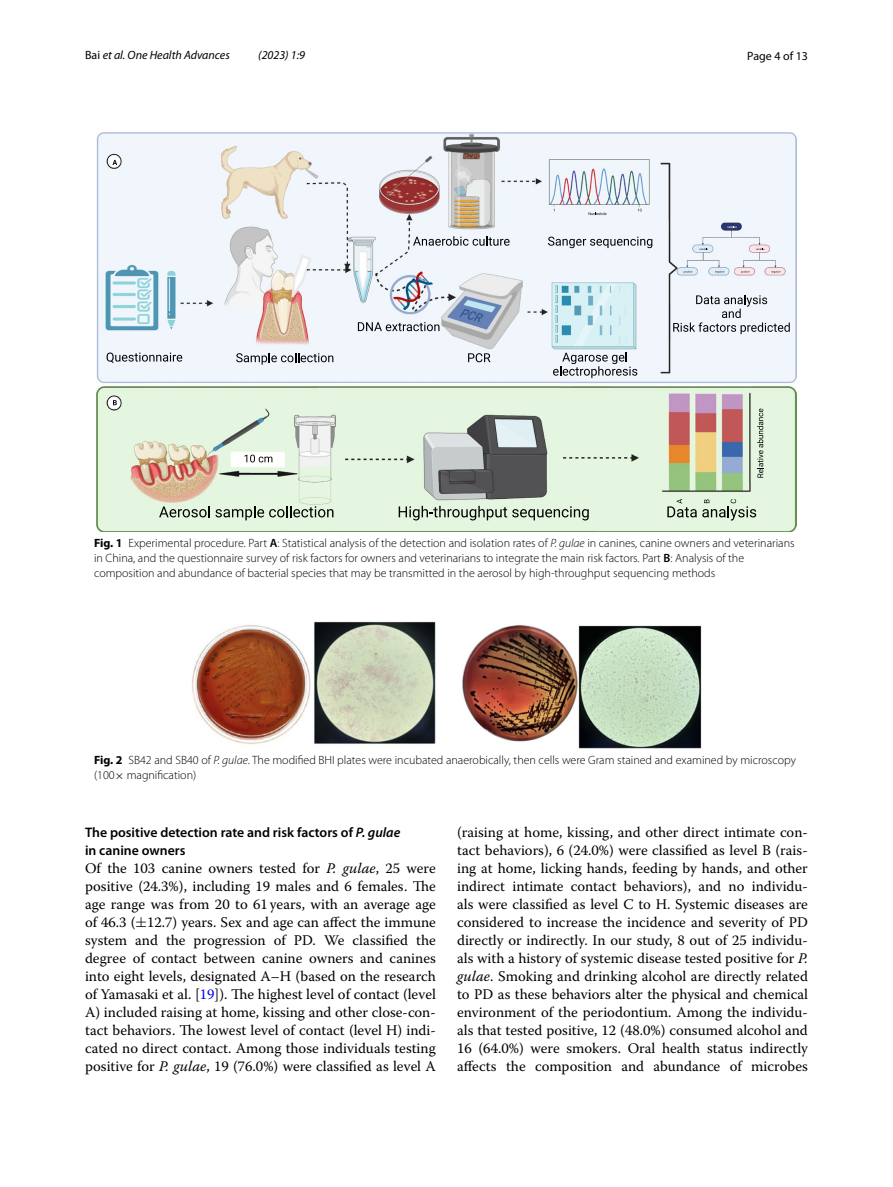
<style>
.page{position:relative;width:893px;height:1187px;background:#fff}
.page>*{position:absolute;margin:0;border:0;box-sizing:border-box;transform-origin:0 0}
.t1{font:14.7px/18px "Warnock Pro";color:#000;text-align:justify}
.t2{font:600 13.8px/18px "Myriad Pro";color:#000}
.t3{font:300 12px/15px "Myriad Pro";color:#000}
.t4{font:italic 12px "Myriad Pro";color:#000}
.t5{font:12px "Myriad Pro";color:#000}
.s1{font-style:normal}
.s2{font-weight:700}
.s3{font-weight:600}
.s4{font-style:italic}
.s5{font-family:"MTSY";font-weight:400}
.s6{font-family:"MTSY"}
.s7{color:#00f}
</style>
<div class="page">
<img style="left:96px;top:133px;width:701px;height:399px">
<svg style="left:757px;top:408px;width:6px;height:69px"></svg>
<svg style="left:589px;top:212px;width:17px;height:3px"></svg>
<svg style="left:236px;top:353px;width:97px;height:11px"></svg>
<svg style="left:244px;top:454px;width:28px;height:8px"></svg>
<svg style="left:413px;top:236px;width:97px;height:10px"></svg>
<svg style="left:468px;top:353px;width:22px;height:9px"></svg>
<svg style="left:553px;top:352px;width:84px;height:26px"></svg>
<svg style="left:548px;top:236px;width:104px;height:12px"></svg>
<svg style="left:107px;top:352px;width:75px;height:11px"></svg>
<svg style="left:159px;top:506px;width:174px;height:14px;background:#acbaa9"></svg>
<svg style="left:358px;top:322px;width:81px;height:9px"></svg>
<svg style="left:399px;top:506px;width:190px;height:14px;background:#acb9a9"></svg>
<svg style="left:667px;top:499px;width:89px;height:21px;background:#bac9b7"></svg>
<svg style="left:112px;top:160px;width:5px;height:5px"></svg>
<svg style="left:113px;top:400px;width:4px;height:5px"></svg>
<svg style="left:727px;top:226px;width:10px;height:2px"></svg>
<svg style="left:699px;top:248px;width:9px;height:2px"></svg>
<svg style="left:756px;top:248px;width:8px;height:2px"></svg>
<svg style="left:741px;top:271px;width:8px;height:2px"></svg>
<svg style="left:771px;top:271px;width:9px;height:2px"></svg>
<svg style="left:684px;top:271px;width:8px;height:2px"></svg>
<svg style="left:715px;top:271px;width:9px;height:2px"></svg>
<svg style="left:673px;top:295px;width:117px;height:39px"></svg>
<img style="left:192px;top:621px;width:510px;height:127px">
<p class="t4" style="left:85px;top:48px;width:146px"><span class="s1">Bai</span> et al. One Health Advances</p>
<p class="t4" style="left:258px;top:48px;width:48px">(2023) 1:9</p>
<p class="t5" style="left:747px;top:48px;width:62px">Page 4 of 13</p>
<p class="t3" style="left:94px;top:535px;width:702px"><span class="s2">Fig. 1</span> Experimental procedure. Part <span class="s3">A</span>: Statistical analysis of the detection and isolation rates of <span class="s4">P. gulae</span> in canines, canine owners and veterinarians in China, and the questionnaire survey of risk factors for owners and veterinarians to integrate the main risk factors. Part <span class="s3">B</span>: Analysis of the composition and abundance of bacterial species that may be transmitted in the aerosol by high-throughput sequencing methods</p>
<p class="t3" style="left:94px;top:752px;width:703px"><span class="s2">Fig. 2</span> SB42 and SB40 of <span class="s4">P. gulae</span>. The modified BHI plates were incubated anaerobically, then cells were Gram stained and examined by microscopy (100<span class="s5">×</span> magnification)</p>
<p class="t2" style="left:85px;top:822px;width:317px">The positive detection rate and risk factors of <span class="s4">P. gulae </span>in canine owners</p>
<p class="t1" style="left:85px;top:858px;width:352px">Of the 103 canine owners tested for <span class="s4">P. gulae</span>, 25 were positive (24.3%), including 19 males and 6 females. The age range was from 20 to 61 years, with an average age of 46.3 (<span class="s6">±</span>12.7) years. Sex and age can affect the immune system and the progression of PD. We classified the degree of contact between canine owners and canines into eight levels, designated A–H (based on the research of Yamasaki et al. [<span class="s7">19</span>]). The highest level of contact (level A) included raising at home, kissing and other close-con&shy;tact behaviors. The lowest level of contact (level H) indi&shy;cated no direct contact. Among those individuals testing positive for <span class="s4">P. gulae</span>, 19 (76.0%) were classified as level A</p>
<p class="t1" style="left:457px;top:822px;width:352px">(raising at home, kissing, and other direct intimate con&shy;tact behaviors), 6 (24.0%) were classified as level B (rais&shy;ing at home, licking hands, feeding by hands, and other indirect intimate contact behaviors), and no individu&shy;als were classified as level C to H. Systemic diseases are considered to increase the incidence and severity of PD directly or indirectly. In our study, 8 out of 25 individu&shy;als with a history of systemic disease tested positive for <span class="s4">P. gulae</span>. Smoking and drinking alcohol are directly related to PD as these behaviors alter the physical and chemical environment of the periodontium. Among the individu&shy;als that tested positive, 12 (48.0%) consumed alcohol and 16 (64.0%) were smokers. Oral health status indirectly affects the composition and abundance of microbes</p>
</div>
